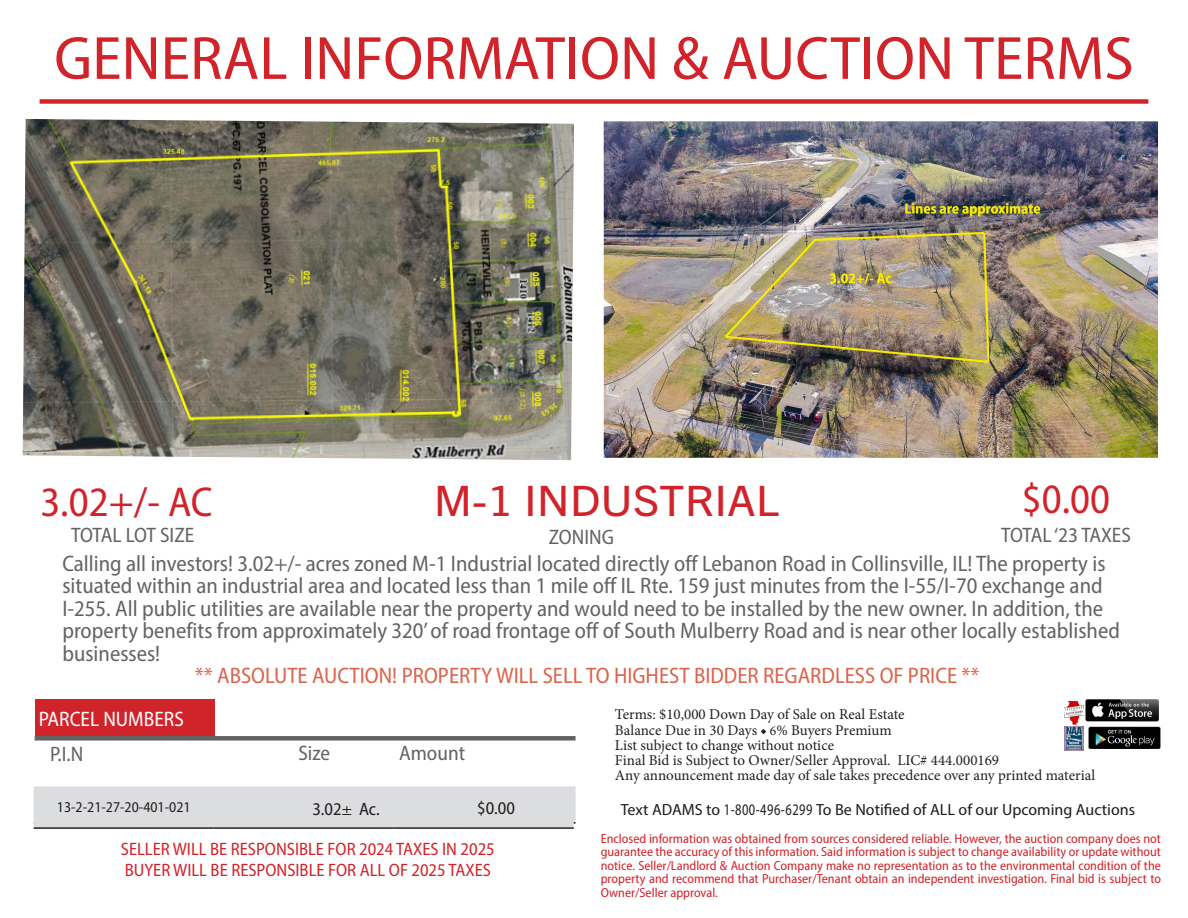
<style>
.page{position:relative;width:1188px;height:918px;background:#fff}
.page>*{position:absolute;margin:0;border:0;box-sizing:border-box;transform-origin:0 0}
.t1{font:61.5px "Myriad Variable Concept";color:#d1232a;scale:1.06 1}
.t2{font:42px "Myriad Variable Concept";color:#d1232a}
.t3{font:42px "Trade Gothic Next LT Pro";color:#d1232a;scale:1.08 1}
.t4{font:22.5px/22.5px "Myriad Variable Concept";color:#636366}
.t5{font:22.5px "Myriad Variable Concept";color:#db634b}
.t6{font:21px "Myriad Variable Concept";color:#636366}
.t7{font:21px "Myriad Variable Concept";color:#fff}
.t8{font:21px "Myriad Variable Concept";letter-spacing:-.025em;color:#636366}
.t9{font:18px "Myriad Variable Concept";color:#d1232a}
.t10{font:18px "Myriad Variable Concept";color:#231f20}
.t11{font:16.2px "Myriad Variable Concept";color:#231f20;scale:1.08 1}
.t12{font:15px "Minion Pro";color:#231f20}
.t13{font:15px "Myriad Variable Concept";color:#231f20}
.t14{font:13.2px/13.5px "Myriad Variable Concept";color:#d1232a;text-align:justify}
.s1{font-family:"Trade Gothic Next LT Pro"}
.s2{font-size:13.5px}
</style>
<div class="page">
<div style="left:40px;top:99px;width:1108px;height:5px;background:#d1232a"></div>
<img style="left:605px;top:122px;width:552px;height:335px">
<div style="left:601px;top:118px;width:560px;height:343px;border:3px solid #fff"></div>
<div style="left:35px;top:699px;width:180px;height:38px;background:#d1232a"></div>
<div style="left:35px;top:736px;width:541px;height:5px;background:#636366"></div>
<img style="left:1088px;top:727px;width:73px;height:22px">
<img style="left:1085px;top:700px;width:73px;height:22px">
<img style="left:1065px;top:727px;width:19px;height:23px">
<img style="left:1065px;top:701px;width:19px;height:23px">
<svg style="left:22px;top:119px;width:552px;height:342px;background:#787564"></svg>
<div style="left:34px;top:786px;width:542px;height:41px;background:#dcdddf"></div>
<hr style="left:34px;top:827px;width:180px;height:2px;background:#231f20">
<hr style="left:214px;top:827px;width:180px;height:2px;background:#231f20">
<hr style="left:394px;top:827px;width:180px;height:2px;background:#231f20">
<p class="t1" style="left:54px;top:22px;width:1020px">GENERAL INFORMATION &amp; AUCTION TERMS</p>
<p class="t2" style="left:40px;top:478px;width:174px">3.02+/- AC</p>
<p class="t8" style="left:71px;top:523px;width:124px">TOTAL LOT SIZE</p>
<p class="t3" style="left:434px;top:471px;width:321px">M-1 INDUSTRIAL</p>
<p class="t6" style="left:549px;top:524px;width:67px">ZONING</p>
<p class="t2" style="left:1022px;top:474px;width:90px">$0.00</p>
<p class="t6" style="left:1001px;top:522px;width:131px">TOTAL ‘23 TAXES</p>
<p class="t4" style="left:62px;top:552px;width:1059px">Calling all investors! 3.02+/- acres zoned M-1 Industrial located directly off Lebanon Road in Collinsville, IL! The property is situated within an industrial area and located less than 1 mile off IL Rte. 159 just minutes from the I-55/I-70 exchange and I-255. All public utilities are available near the property and would need to be installed by the new owner. In addition, the property benefits from approximately 320’ of road frontage off of South Mulberry Road and is near other locally established businesses!</p>
<p class="t5" style="left:195px;top:663px;width:786px">** ABSOLUTE AUCTION! PROPERTY WILL SELL TO HIGHEST BIDDER REGARDLESS OF PRICE **</p>
<p class="t7" style="left:39px;top:707px;width:147px">PARCEL NUMBERS</p>
<p class="t6" style="left:50px;top:741px;width:35px">P.I.N</p>
<p class="t6" style="left:298px;top:741px;width:33px">Size</p>
<p class="t6" style="left:399px;top:741px;width:68px">Amount</p>
<p class="t13" style="left:119px;top:794px;width:96px">03-26.0-414-002</p>
<p class="t10" style="left:315px;top:794px;width:69px">0.76<span class="s1">±</span> Ac.</p>
<p class="t10" style="left:464px;top:794px;width:48px">$1,395</p>
<p class="t13" style="left:57px;top:798px;width:135px">13-2-21-27-20-401-021</p>
<p class="t10" style="left:312px;top:798px;width:69px">3.02<span class="s1">±</span> Ac.</p>
<p class="t10" style="left:477px;top:798px;width:39px">$0.00</p>
<p class="t9" style="left:121px;top:838px;width:375px">SELLER WILL BE RESPONSIBLE FOR 2024 TAXES IN 2025</p>
<p class="t9" style="left:125px;top:859px;width:368px">BUYER WILL BE RESPONSIBLE FOR ALL OF 2025 TAXES</p>
<p class="t12" style="left:615px;top:704px;width:291px">Terms: $10,000 Down Day of Sale on Real Estate</p>
<p class="t12" style="left:615px;top:720px;width:278px">Balance Due in 30 Days <span class="s2">◆ 6</span>% Buyers Premium</p>
<p class="t12" style="left:615px;top:735px;width:221px">List subject to change without notice</p>
<p class="t12" style="left:615px;top:750px;width:386px">Final Bid is Subject to Owner/Seller Approval. LIC# 444.000169</p>
<p class="t12" style="left:615px;top:765px;width:482px">Any announcement made day of sale takes precedence over any printed material</p>
<p class="t11" style="left:621px;top:800px;width:478px">Text ADAMS to 1-800-496-6299 To Be Notified of ALL of our Upcoming Auctions</p>
<p class="t14" style="left:601px;top:832px;width:562px">Enclosed information was obtained from sources considered reliable. However, the auction company does not guarantee the accuracy of this information. Said information is subject to change availability or update without notice. Seller/Landlord &amp; Auction Company make no representation as to the environmental condition of the property and recommend that Purchaser/Tenant obtain an independent investigation. Final bid is subject to Owner/Seller approval.</p>
</div>
